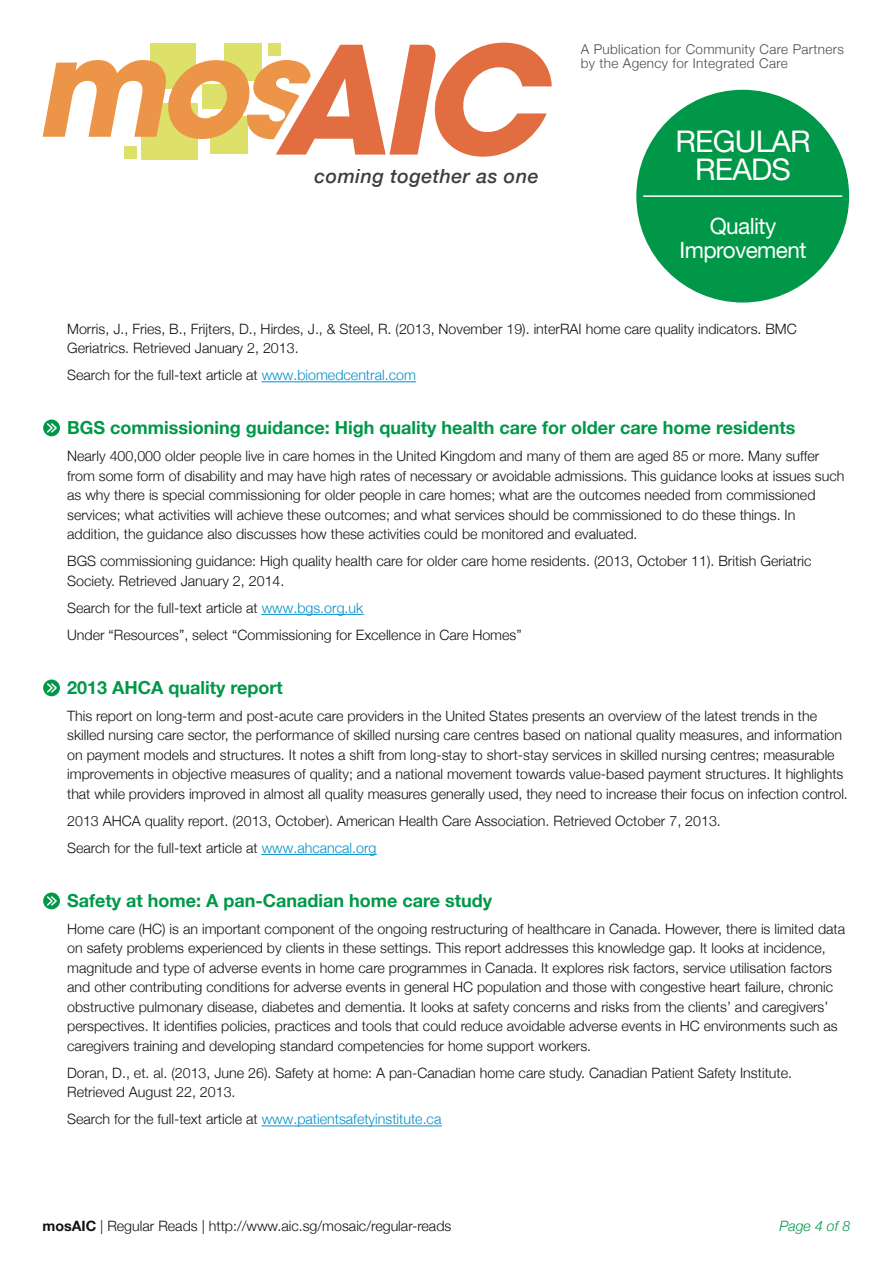
<style>
.page{position:relative;width:893px;height:1263px;background:#fff}
.page>*{position:absolute;margin:0;border:0;box-sizing:border-box;transform-origin:0 0}
.t1{font:30px/28.5px "Helvetica Neue LT Std";letter-spacing:-.025em;color:#fff;text-align:center}
.t2{font:22.5px/24px "Helvetica Neue LT Std";letter-spacing:-.025em;color:#fff;text-align:center}
.t3{font:italic 500 19.5px "Helvetica Neue";letter-spacing:.025em;color:#3d3f3f}
.t4{font:700 18px "Helvetica Neue";color:#009848}
.t5{font:300 14.25px/19.5px "Helvetica Neue";color:#121212}
.t6{font:italic 300 14.25px "Helvetica Neue";color:#009848}
.t7{font:300 13.5px/13.5px "Helvetica Neue";letter-spacing:.025em;color:#4a4c4b}
.s1{color:#008fc9}
.s2{font-weight:700}
</style>
<div class="page">
<svg style="left:43px;top:419px;width:17px;height:17px"></svg>
<svg style="left:46px;top:422px;width:12px;height:12px"></svg>
<svg style="left:43px;top:679px;width:17px;height:17px"></svg>
<svg style="left:46px;top:682px;width:12px;height:12px"></svg>
<svg style="left:43px;top:892px;width:17px;height:17px"></svg>
<svg style="left:46px;top:895px;width:12px;height:12px"></svg>
<hr style="left:262px;top:381px;width:154px;height:1px;background:#008fc9">
<hr style="left:262px;top:614px;width:101px;height:1px;background:#008fc9">
<hr style="left:262px;top:854px;width:115px;height:1px;background:#008fc9">
<hr style="left:262px;top:1125px;width:179px;height:1px;background:#008fc9">
<div style="left:142px;top:103px;width:56px;height:56px;background:#dee169"></div>
<div style="left:124px;top:146px;width:13px;height:13px;background:#dee169"></div>
<svg style="left:43px;top:43px;width:509px;height:114px"></svg>
<div style="left:636px;top:90px;width:213px;height:213px;background:#009848;border-radius:50%"></div>
<hr style="left:643px;top:195px;width:199px;height:2px;background:#fff">
<h3 class="t3" style="left:314px;top:159px;width:226px">coming together as one</h3>
<p class="t7" style="left:581px;top:42px;width:265px">A Publication for Community Care Partners by the Agency for Integrated Care</p>
<h1 class="t1" style="left:675px;top:127px;width:137px">REGULAR<br>READS</h1>
<h2 class="t2" style="left:679px;top:213px;width:128px">Quality<br>Improvement</h2>
<p class="t5" style="left:67px;top:319px;width:731px">Morris, J., Fries, B., Frijters, D., Hirdes, J., &amp; Steel, R. (2013, November 19). interRAI home care quality indicators. BMC<br>Geriatrics. Retrieved January 2, 2013.</p>
<p class="t5" style="left:67px;top:365px;width:350px">Search for the full-text article at <span class="s1">www.biomedcentral.com</span></p>
<p class="t4" style="left:67px;top:417px;width:730px">BGS commissioning guidance: High quality health care for older care home residents</p>
<p class="t5" style="left:67px;top:446px;width:779px">Nearly 400,000 older people live in care homes in the United Kingdom and many of them are aged 85 or more. Many suffer from some form of disability and may have high rates of necessary or avoidable admissions. This guidance looks at issues such as why there is special commissioning for older people in care homes; what are the outcomes needed from commissioned services; what activities will achieve these outcomes; and what services should be commissioned to do these things. In addition, the guidance also discusses how these activities could be monitored and evaluated.</p>
<p class="t5" style="left:67px;top:551px;width:746px">BGS commissioning guidance: High quality health care for older care home residents. (2013, October 11). British Geriatric<br>Society. Retrieved January 2, 2014.</p>
<p class="t5" style="left:67px;top:594px;width:456px;line-height:27px">Search for the full-text article at <span class="s1">www.bgs.org.uk<br></span>Under “Resources”, select “Commissioning for Excellence in Care Homes”</p>
<p class="t4" style="left:67px;top:676px;width:217px">2013 AHCA quality report</p>
<p class="t5" style="left:67px;top:706px;width:782px">This report on long-term and post-acute care providers in the United States presents an overview of the latest trends in the skilled nursing care sector, the performance of skilled nursing care centres based on national quality measures, and information on payment models and structures. It notes a shift from long-stay to short-stay services in skilled nursing centres; measurable improvements in objective measures of quality; and a national movement towards value-based payment structures. It highlights that while providers improved in almost all quality measures generally used, they need to increase their focus on infection control.</p>
<p class="t5" style="left:67px;top:807px;width:655px;line-height:27px">2013 AHCA quality report. (2013, October). American Health Care Association. Retrieved October 7, 2013.<br>Search for the full-text article at <span class="s1">www.ahcancal.org</span></p>
<p class="t4" style="left:67px;top:889px;width:427px">Safety at home: A pan-Canadian home care study</p>
<p class="t5" style="left:67px;top:919px;width:779px">Home care (HC) is an important component of the ongoing restructuring of healthcare in Canada. However, there is limited data on safety problems experienced by clients in these settings. This report addresses this knowledge gap. It looks at incidence, magnitude and type of adverse events in home care programmes in Canada. It explores risk factors, service utilisation factors and other contributing conditions for adverse events in general HC population and those with congestive heart failure, chronic obstructive pulmonary disease, diabetes and dementia. It looks at safety concerns and risks from the clients’ and caregivers’ perspectives. It identifies policies, practices and tools that could reduce avoidable adverse events in HC environments such as caregivers training and developing standard competencies for home support workers.</p>
<p class="t5" style="left:67px;top:1063px;width:726px">Doran, D., et. al. (2013, June 26). Safety at home: A pan-Canadian home care study. Canadian Patient Safety Institute.<br>Retrieved August 22, 2013.</p>
<p class="t5" style="left:67px;top:1109px;width:376px">Search for the full-text article at <span class="s1">www.patientsafetyinstitute.ca</span></p>
<p class="t5" style="left:43px;top:1216px;width:410px"><span class="s2">mosAIC</span> | Regular Reads | http://www.aic.sg/mosaic/regular-reads</p>
<p class="t6" style="left:779px;top:1218px;width:73px">Page 4 of 8</p>
</div>
